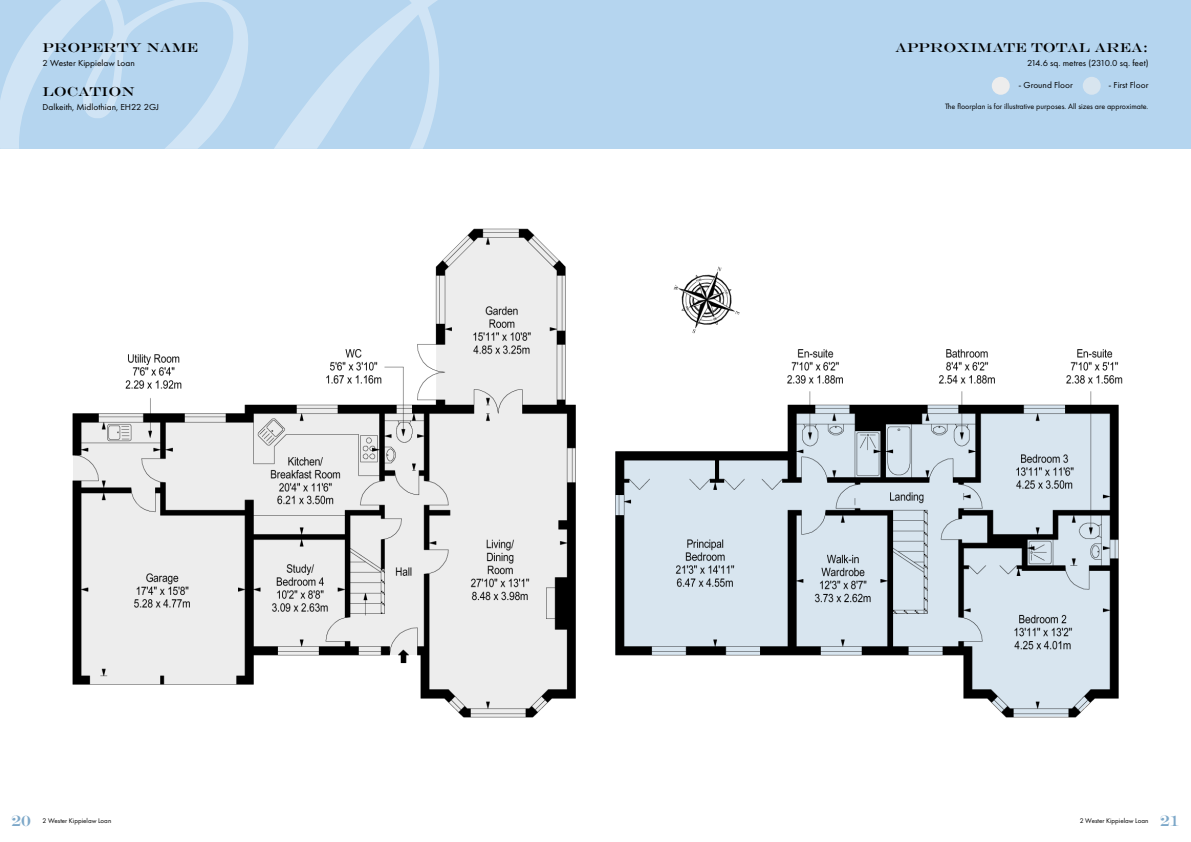
<style>
.page{position:relative;width:1191px;height:842px;background:#fff}
.page>*{position:absolute;margin:0;border:0;box-sizing:border-box;transform-origin:0 0}
.t1{font:13px "Engravers";color:#000;scale:1.04 1}
.t2{font:9px "Futura PT";color:#000;scale:1.04 1}
.t3{font:8px "Futura PT";color:#000}
.t4{font:7px "Futura PT";color:#000}
.s1{font-family:"Engravers";font-size:15px;color:#7da8c9}
</style>
<div class="page">
<div style="left:0;top:0;width:1191px;height:149px;background:#b5d5ef"></div>
<svg style="left:0;top:0;width:439px;height:149px"></svg>
<div style="left:1082px;top:77px;width:18px;height:18px;background:#d8e5ef;border-radius:50%"></div>
<div style="left:991px;top:77px;width:18px;height:18px;background:#ededed;border-radius:50%"></div>
<img style="left:72px;top:228px;width:1051px;height:490px">
<div style="left:237px;top:208px;width:174px;height:42px;background:#fff"></div>
<div style="left:775px;top:208px;width:174px;height:42px;background:#fff"></div>
<p class="t1" style="left:43px;top:39px;width:151px">PROPERTY NAME</p>
<p class="t2" style="left:43px;top:58px;width:90px">2 Wester Kippielaw Loan</p>
<p class="t1" style="left:43px;top:83px;width:90px">LOCATION</p>
<p class="t2" style="left:43px;top:102px;width:113px">Dalkeith, Midlothian, EH22 2GJ</p>
<p class="t1" style="left:895px;top:40px;width:245px">APPROXIMATE TOTAL AREA:</p>
<p class="t2" style="left:1027px;top:58px;width:118px">214.6 sq. metres (2310.0 sq. feet)</p>
<p class="t2" style="left:1018px;top:80px;width:54px">- Ground Floor</p>
<p class="t2" style="left:1108px;top:80px;width:40px">- First Floor</p>
<p class="t3" style="left:945px;top:102px;width:205px">The floorplan is for illustrative purposes. All sizes are approximate.</p>
<p class="t4" style="left:12px;top:816px;width:101px"><span class="s1">20</span> 2 Wester Kippielaw Loan</p>
<p class="t4" style="left:1079px;top:816px;width:101px">2 Wester Kippielaw Loan <span class="s1">21</span></p>
</div>
